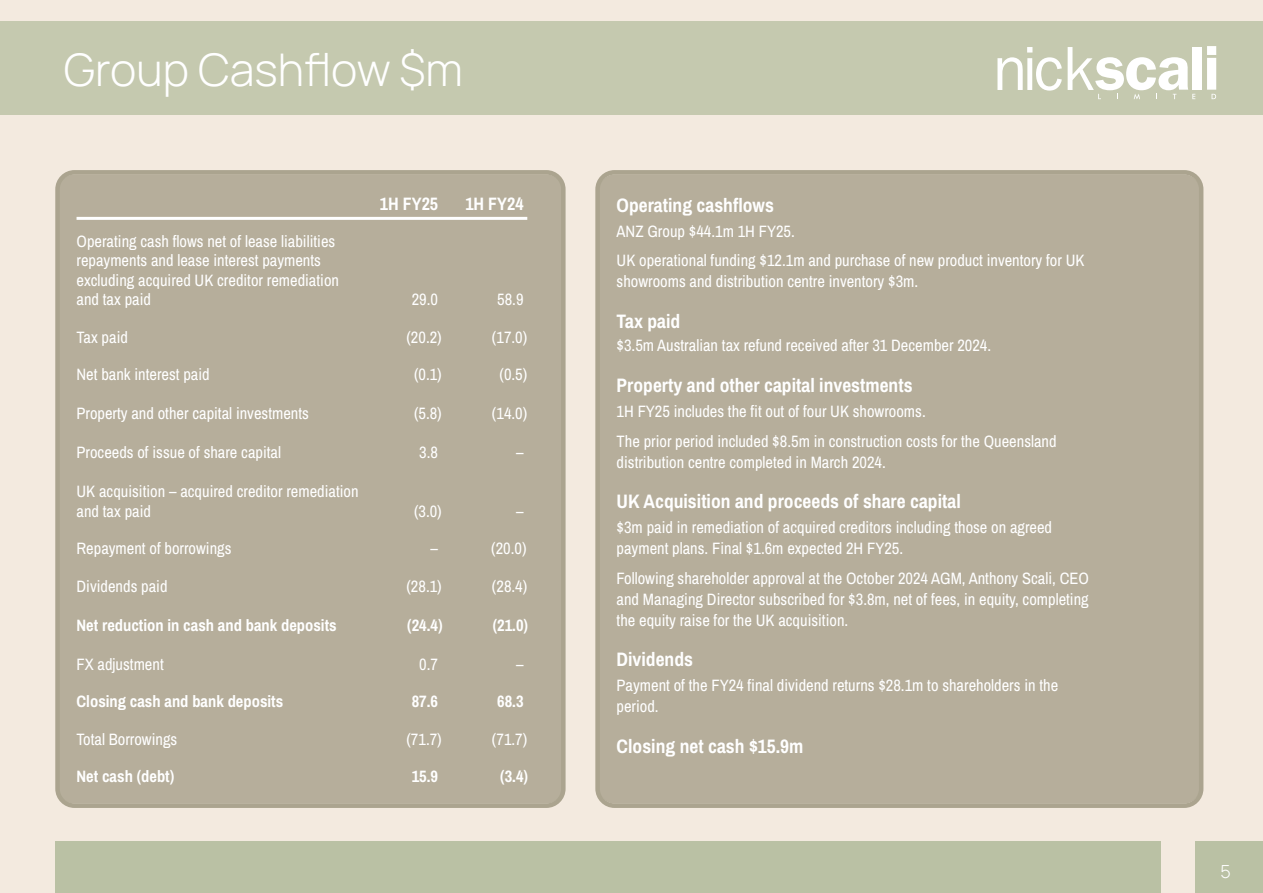
<style>
.page{position:relative;width:1263px;height:893px;background:#f3eadf}
.page>*{position:absolute;margin:0;border:0;box-sizing:border-box;transform-origin:0 0}
.t1{font:200 45px "Manrope";color:#fff}
.t2{font:700 19.5px "Archivo Narrow";color:#fff}
.t3{font:700 18px "Archivo Narrow";color:#fff}
.t4{font:200 18px "Manrope";color:#fff}
.t5{font:16.5px/21px "Archivo Narrow";color:#fff}
.t6{font:700 16.5px "Archivo Narrow";color:#fff}
</style>
<div class="page">
<div style="left:0;top:21px;width:1263px;height:94px;background:#c5c9af"></div>
<div style="left:1192px;top:47px;width:9px;height:43px;background:#fff"></div>
<svg style="left:997px;top:47px;width:65px;height:44px"></svg>
<svg style="left:1068px;top:47px;width:127px;height:52px"></svg>
<svg style="left:1207px;top:46px;width:9px;height:53px"></svg>
<div style="left:55px;top:842px;width:1106px;height:51px;background:#bac1a4"></div>
<div style="left:1196px;top:842px;width:67px;height:51px;background:#bac1a4"></div>
<div style="left:55px;top:170px;width:511px;height:638px;border:4px solid #aba48f;border-radius:17px"></div>
<div style="left:58px;top:174px;width:505px;height:630px;background:#b6ae9b;border-radius:17px"></div>
<div style="left:598px;top:174px;width:603px;height:630px;background:#b6ae9b;border-radius:17px"></div>
<div style="left:595px;top:170px;width:608px;height:638px;border:4px solid #aba48f;border-radius:17px"></div>
<hr style="left:77px;top:217px;width:450px;height:3px;background:#fff">
<p class="t1" style="left:64px;top:38px;width:401px">Group Cashflow $m</p>
<p class="t5" style="left:77px;top:231px;width:264px;line-height:19.5px">Operating cash flows net of lease liabilities repayments and lease interest payments excluding acquired UK creditor remediation and tax paid</p>
<p class="t3" style="left:380px;top:191px;width:60px">1H FY25</p>
<p class="t3" style="left:465px;top:191px;width:60px">1H FY24</p>
<p class="t5" style="left:412px;top:288px;width:28px">29.0</p>
<p class="t5" style="left:497px;top:288px;width:28px">58.9</p>
<p class="t5" style="left:77px;top:326px;width:53px">Tax paid</p>
<p class="t5" style="left:406px;top:326px;width:37px">(20.2)</p>
<p class="t5" style="left:492px;top:326px;width:37px">(17.0)</p>
<p class="t5" style="left:77px;top:363px;width:135px">Net bank interest paid</p>
<p class="t5" style="left:414px;top:363px;width:29px">(0.1)</p>
<p class="t5" style="left:499px;top:363px;width:29px">(0.5)</p>
<p class="t5" style="left:77px;top:402px;width:234px">Property and other capital investments</p>
<p class="t5" style="left:414px;top:402px;width:29px">(5.8)</p>
<p class="t5" style="left:492px;top:402px;width:37px">(14.0)</p>
<p class="t5" style="left:77px;top:441px;width:206px">Proceeds of issue of share capital</p>
<p class="t5" style="left:419px;top:441px;width:20px">3.8</p>
<p class="t5" style="left:516px;top:441px;width:9px">–</p>
<p class="t5" style="left:77px;top:481px;width:284px;line-height:19.5px">UK acquisition – acquired creditor remediation and tax paid</p>
<p class="t5" style="left:414px;top:500px;width:29px">(3.0)</p>
<p class="t5" style="left:516px;top:500px;width:9px">–</p>
<p class="t5" style="left:77px;top:537px;width:156px">Repayment of borrowings</p>
<p class="t5" style="left:431px;top:537px;width:9px">–</p>
<p class="t5" style="left:491px;top:537px;width:37px">(20.0)</p>
<p class="t5" style="left:77px;top:575px;width:93px">Dividends paid</p>
<p class="t5" style="left:406px;top:575px;width:37px">(28.1)</p>
<p class="t5" style="left:492px;top:575px;width:37px">(28.4)</p>
<p class="t6" style="left:77px;top:613px;width:262px">Net reduction in cash and bank deposits</p>
<p class="t6" style="left:407px;top:613px;width:37px">(24.4)</p>
<p class="t6" style="left:493px;top:613px;width:37px">(21.0)</p>
<p class="t5" style="left:77px;top:653px;width:89px">FX adjustment</p>
<p class="t5" style="left:419px;top:653px;width:20px">0.7</p>
<p class="t5" style="left:516px;top:653px;width:9px">–</p>
<p class="t6" style="left:77px;top:690px;width:208px">Closing cash and bank deposits</p>
<p class="t6" style="left:412px;top:690px;width:28px">87.6</p>
<p class="t6" style="left:497px;top:690px;width:28px">68.3</p>
<p class="t5" style="left:77px;top:728px;width:102px">Total Borrowings</p>
<p class="t5" style="left:406px;top:728px;width:37px">(71.7)</p>
<p class="t5" style="left:492px;top:728px;width:37px">(71.7)</p>
<p class="t6" style="left:77px;top:765px;width:99px">Net cash (debt)</p>
<p class="t6" style="left:412px;top:765px;width:28px">15.9</p>
<p class="t6" style="left:500px;top:765px;width:29px">(3.4)</p>
<p class="t2" style="left:617px;top:191px;width:159px">Operating cashflows</p>
<p class="t5" style="left:617px;top:220px;width:180px">ANZ Group $44.1m 1H FY25.</p>
<p class="t5" style="left:617px;top:250px;width:469px">UK operational funding $12.1m and purchase of new product inventory for UK showrooms and distribution centre inventory $3m.</p>
<p class="t2" style="left:617px;top:307px;width:65px">Tax paid</p>
<p class="t5" style="left:617px;top:335px;width:376px">$3.5m Australian tax refund received after 31 December 2024.</p>
<p class="t2" style="left:617px;top:371px;width:297px">Property and other capital investments</p>
<p class="t5" style="left:617px;top:400px;width:311px">1H FY25 includes the fit out of four UK showrooms.</p>
<p class="t5" style="left:617px;top:430px;width:442px">The prior period included $8.5m in construction costs for the Queensland distribution centre completed in March 2024.</p>
<p class="t2" style="left:617px;top:488px;width:346px">UK Acquisition and proceeds of share capital</p>
<p class="t5" style="left:617px;top:517px;width:437px">$3m paid in remediation of acquired creditors including those on agreed payment plans. Final $1.6m expected 2H FY25.</p>
<p class="t5" style="left:617px;top:567px;width:474px;text-align:justify">Following shareholder approval at the October 2024 AGM, Anthony Scali, CEO and Managing Director subscribed for $3.8m, net of fees, in equity, completing the equity raise for the UK acquisition.</p>
<p class="t2" style="left:617px;top:646px;width:78px">Dividends</p>
<p class="t5" style="left:617px;top:675px;width:443px">Payment of the FY24 final dividend returns $28.1m to shareholders in the period.</p>
<p class="t2" style="left:617px;top:732px;width:188px">Closing net cash $15.9m</p>
<p class="t4" style="left:1220px;top:859px;width:12px">5</p>
</div>
